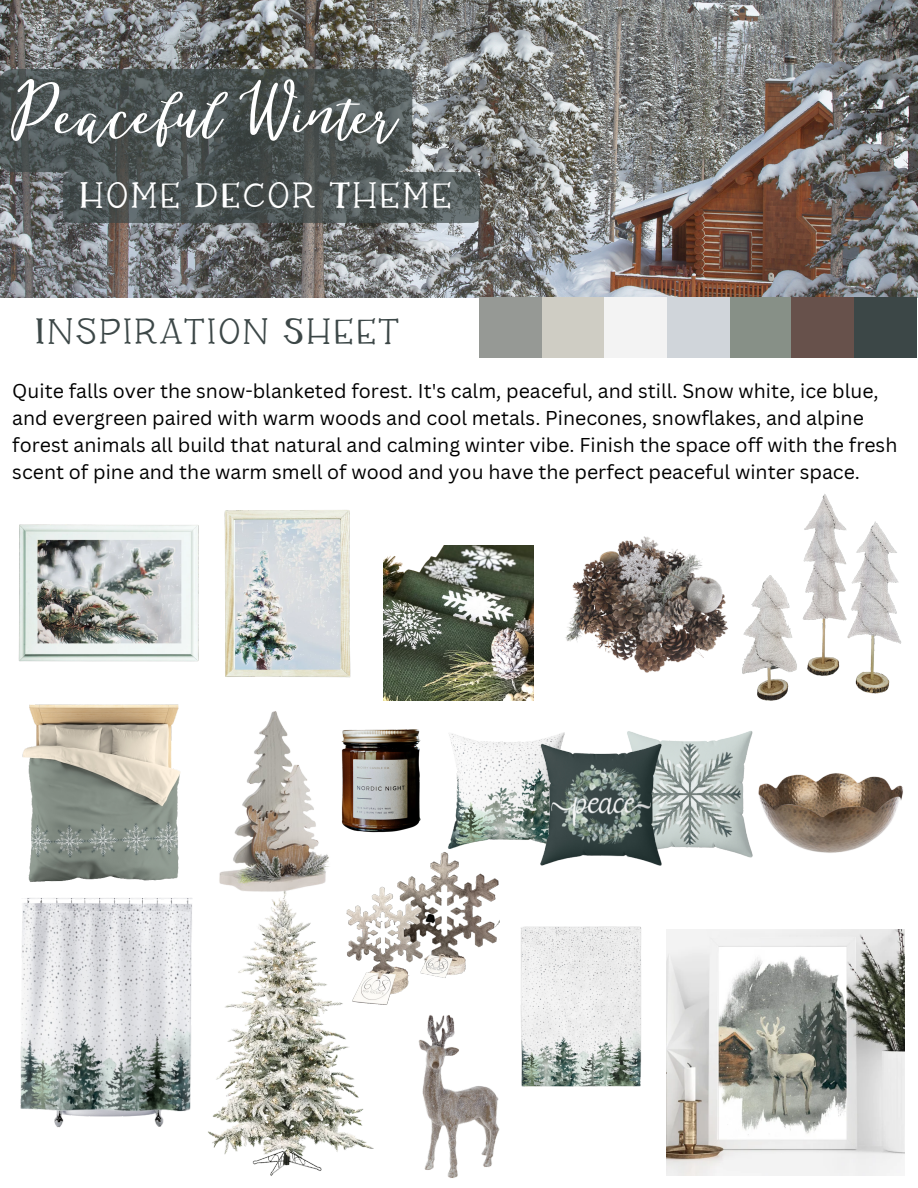
<style>
.page{position:relative;width:918px;height:1188px;background:#fff}
.page>*{position:absolute;margin:0;border:0;box-sizing:border-box;transform-origin:0 0}
.t1{font:66.3px "DTC Cold Snowfall";color:#fff}
.t2{font:37.2px "DTC Organics Short";color:#fff}
.t3{font:36.9px "DTC Organics Short";color:#3c4747}
.t4{font:19.5px/27px "Canva Sans";color:#000}
</style>
<div class="page">
<img style="left:666px;top:930px;width:239px;height:246px">
<img style="left:22px;top:720px;width:159px;height:150px">
<img style="left:20px;top:870px;width:158px;height:258px">
<img style="left:520px;top:926px;width:164px;height:183px">
<img style="left:391px;top:700px;width:89px;height:137px">
<img style="left:669px;top:731px;width:84px;height:127px">
<img style="left:480px;top:700px;width:189px;height:166px">
<img style="left:18px;top:510px;width:333px;height:210px">
<img style="left:0;top:0;width:918px;height:298px">
<div style="left:854px;top:297px;width:63px;height:61px;background:#3c4747"></div>
<div style="left:729px;top:297px;width:63px;height:61px;background:#879087"></div>
<div style="left:791px;top:297px;width:63px;height:61px;background:#67514b"></div>
<div style="left:541px;top:297px;width:63px;height:61px;background:#cfcdc4"></div>
<div style="left:479px;top:297px;width:63px;height:61px;background:#969995"></div>
<div style="left:604px;top:297px;width:63px;height:61px;background:#f3f3f3"></div>
<img style="left:384px;top:545px;width:150px;height:155px">
<img style="left:146px;top:888px;width:228px;height:288px">
<img style="left:742px;top:494px;width:160px;height:207px">
<div style="left:667px;top:297px;width:63px;height:61px;background:#d0d5da"></div>
<img style="left:183px;top:709px;width:168px;height:185px">
<img style="left:418px;top:1014px;width:124px;height:164px">
<img style="left:758px;top:773px;width:145px;height:80px">
<img style="left:565px;top:536px;width:163px;height:137px">
<img style="left:334px;top:716px;width:95px;height:121px">
<img style="left:334px;top:837px;width:166px;height:187px">
<svg style="left:0;top:69px;width:412px;height:103px;background:#4b5353"></svg>
<div style="left:63px;top:172px;width:417px;height:51px;background:#3c4747;border-radius:8px;opacity:.7"></div>
<h1 class="t1" style="left:13px;top:77px;width:385px">Peaceful Winter</h1>
<h2 class="t2" style="left:78px;top:179px;width:377px">HOME DECOR THEME</h2>
<h3 class="t3" style="left:34px;top:315px;width:367px">INSPIRATION SHEET</h3>
<p class="t4" style="left:12px;top:377px;width:887px">Quite falls over the snow-blanketed forest. It's calm, peaceful, and still. Snow white, ice blue, and evergreen paired with warm woods and cool metals. Pinecones, snowflakes, and alpine forest animals all build that natural and calming winter vibe. Finish the space off with the fresh scent of pine and the warm smell of wood and you have the perfect peaceful winter space.</p>
</div>
